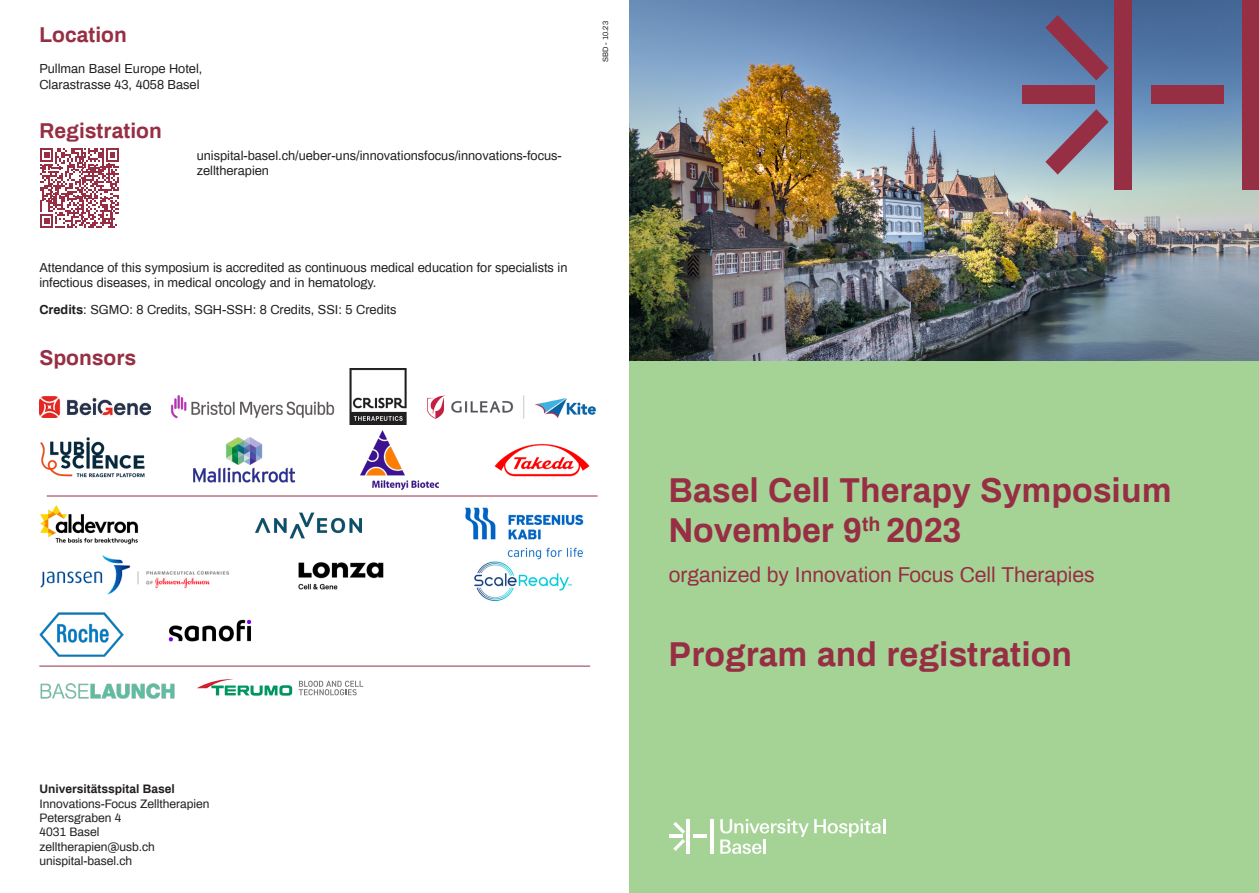
<style>
.page{position:relative;width:1259px;height:893px;background:#fff}
.page>*{position:absolute;margin:0;border:0;box-sizing:border-box;transform-origin:0 0}
.t1{font:700 33.75px/40.5px "Archivo";color:#972f44}
.t2{font:21px "Archivo";color:#972f44}
.t3{font:700 21px "Archivo";color:#972f44}
.t4{font:12.75px/15.3px "Archivo";color:#231f20}
.t5{font:12px/14.4px "Archivo";color:#231f20}
.t6{font:700 12px "Archivo";color:#231f20}
.t7{font:7.5px "Archivo";color:#231f20}
.s1{font-weight:700}
</style>
<div class="page">
<img style="left:629px;top:0;width:630px;height:361px">
<div style="left:629px;top:361px;width:630px;height:532px;background:#a5d396"></div>
<div style="left:1114px;top:0;width:17px;height:190px;background:#972f44"></div>
<div style="left:1242px;top:0;width:17px;height:190px;background:#972f44"></div>
<div style="left:1151px;top:86px;width:72px;height:18px;background:#972f44"></div>
<div style="left:1022px;top:86px;width:72px;height:18px;background:#972f44"></div>
<svg style="left:1045px;top:15px;width:63px;height:65px;background:#686087"></svg>
<svg style="left:1045px;top:109px;width:63px;height:66px;background:#9088a1"></svg>
<hr style="left:686px;top:819px;width:3px;height:35px;background:#fff">
<hr style="left:710px;top:819px;width:3px;height:35px;background:#fff">
<svg style="left:693px;top:835px;width:13px;height:3px"></svg>
<svg style="left:669px;top:822px;width:16px;height:29px"></svg>
<svg style="left:720px;top:819px;width:165px;height:35px"></svg>
<svg style="left:40px;top:148px;width:79px;height:79px"></svg>
<img style="left:494px;top:443px;width:96px;height:34px">
<img style="left:360px;top:431px;width:78px;height:59px">
<img style="left:170px;top:395px;width:165px;height:24px">
<img style="left:40px;top:437px;width:105px;height:41px">
<img style="left:464px;top:507px;width:120px;height:95px">
<img style="left:39px;top:612px;width:84px;height:44px">
<img style="left:427px;top:395px;width:169px;height:24px">
<img style="left:194px;top:438px;width:100px;height:45px">
<img style="left:40px;top:555px;width:190px;height:40px">
<img style="left:40px;top:396px;width:110px;height:21px">
<img style="left:40px;top:496px;width:99px;height:49px">
<img style="left:298px;top:562px;width:86px;height:28px">
<img style="left:168px;top:619px;width:84px;height:23px">
<hr style="left:47px;top:496px;width:550px;height:1px;background:#972f44">
<hr style="left:39px;top:666px;width:551px;height:1px;background:#972f44">
<img style="left:256px;top:512px;width:106px;height:27px">
<img style="left:40px;top:683px;width:135px;height:16px">
<img style="left:349px;top:368px;width:58px;height:57px">
<svg style="left:299px;top:681px;width:64px;height:14px"></svg>
<svg style="left:197px;top:679px;width:95px;height:17px"></svg>
<h2 class="t3" style="left:39px;top:19px;width:89px">Location</h2>
<p class="t4" style="left:39px;top:60px;width:164px">Pullman Basel Europe Hotel,<br>Clarastrasse 43, 4058 Basel</p>
<h2 class="t3" style="left:39px;top:115px;width:124px">Registration</h2>
<p class="t4" style="left:197px;top:147px;width:366px">unispital-basel.ch/ueber-uns/innovationsfocus/innovations-focus&shy;zelltherapien</p>
<p class="t4" style="left:39px;top:259px;width:529px">Attendance of this symposium is accredited as continuous medical education for specialists in infectious diseases, in medical oncology and in hematology.</p>
<p class="t4" style="left:39px;top:302px;width:359px"><span class="s1">Credits</span>: SGMO: 8 Credits, SGH-SSH: 8 Credits, SSI: 5 Credits</p>
<h2 class="t3" style="left:39px;top:342px;width:98px">Sponsors</h2>
<p class="t7" style="left:600px;top:62px;width:42px;rotate:-90deg">SBD - 10.23</p>
<p class="t6" style="left:39px;top:780px;width:137px">Universitätsspital Basel</p>
<p class="t5" style="left:39px;top:795px;width:172px">Innovations-Focus Zelltherapien<br>Petersgraben 4<br>4031 Basel zelltherapien@usb.ch unispital-basel.ch</p>
<h1 class="t1" style="left:669px;top:468px;width:504px">Basel Cell Therapy Symposium<br>November 9<sup>th</sup> 2023</h1>
<h2 class="t2" style="left:669px;top:560px;width:427px">organized by Innovation Focus Cell Therapies</h2>
<h1 class="t1" style="left:669px;top:633px;width:405px">Program and registration</h1>
</div>
